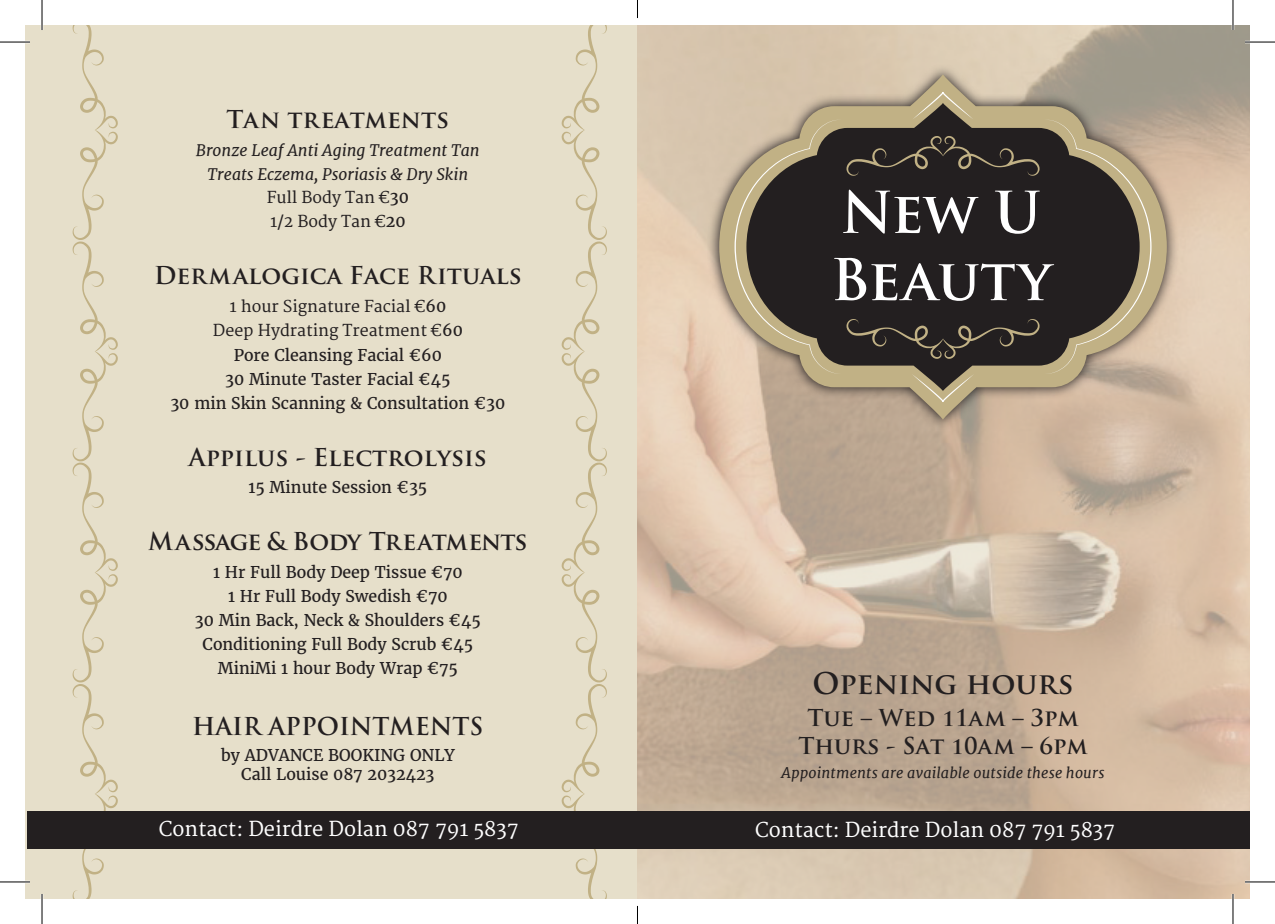
<style>
.page{position:relative;width:1275px;height:924px;background:#fff}
.page>*{position:absolute;margin:0;border:0;box-sizing:border-box;transform-origin:0 0}
.t1{font:700 56px/67.2px "Trajan Pro";color:#fff}
.t2{font:700 29.2px "Trajan Pro";color:#231f20}
.t3{font:700 24px "Trajan Pro";color:#231f20}
.t4{font:700 24px "Trajan Pro";letter-spacing:-.045em;color:#231f20}
.t5{font:700 22.6px/28.6px "Trajan Pro";color:#231f20;text-align:center}
.t6{font:20px "Merriweather";color:#fff}
.t7{font:16px/24.2px "Merriweather";color:#231f20;text-align:center}
.t8{font:italic 16px/23.8px "Merriweather";color:#231f20;text-align:center}
.t9{font:italic 14.6px "Merriweather";letter-spacing:.01em;color:#231f20}
.s1{font-style:normal}
.s2{font-style:inherit}
</style>
<div class="page">
<div style="left:25px;top:25px;width:1225px;height:873px;background:#e6dfca"></div>
<img style="left:637px;top:25px;width:613px;height:873px">
<svg style="left:707px;top:64px;width:472px;height:366px;background:#cdb9a3"></svg>
<svg style="left:719px;top:74px;width:447px;height:345px;background:#c7b49c"></svg>
<svg style="left:734px;top:92px;width:417px;height:310px;background:#5f564b"></svg>
<svg style="left:561px;top:25px;width:46px;height:873px"></svg>
<svg style="left:73px;top:25px;width:45px;height:873px"></svg>
<div style="left:27px;top:810px;width:1222px;height:38px;background:#231f20"></div>
<hr style="left:0;top:41px;width:30px;height:2px;background:#fff">
<hr style="left:1245px;top:41px;width:30px;height:2px;background:#fff">
<hr style="left:0;top:880px;width:30px;height:2px;background:#fff">
<hr style="left:1245px;top:880px;width:30px;height:2px;background:#fff">
<hr style="left:41px;top:0;width:2px;height:30px;background:#fff">
<hr style="left:41px;top:893px;width:2px;height:30px;background:#fff">
<hr style="left:1231px;top:0;width:3px;height:30px;background:#fff">
<hr style="left:1231px;top:893px;width:3px;height:30px;background:#fff">
<hr style="left:0;top:42px;width:30px;height:1px;background:#000">
<hr style="left:1245px;top:42px;width:30px;height:1px;background:#000">
<hr style="left:0;top:881px;width:30px;height:1px;background:#000">
<hr style="left:1245px;top:881px;width:30px;height:1px;background:#000">
<hr style="left:42px;top:0;width:1px;height:30px;background:#000">
<hr style="left:42px;top:893px;width:1px;height:30px;background:#000">
<hr style="left:1232px;top:0;width:1px;height:30px;background:#000">
<hr style="left:1232px;top:893px;width:1px;height:30px;background:#000">
<svg style="left:637px;top:0;width:1px;height:18px"></svg>
<svg style="left:637px;top:905px;width:1px;height:18px"></svg>
<h3 class="t3" style="left:227px;top:104px;width:224px">Tan treatments</h3>
<p class="t8" style="left:196px;top:138px;width:285px">Bronze Leaf Anti Aging Treatment Tan<br>Treats Eczema, Psoriasis &amp; Dry Skin<br><span class="s1">Full Body Tan €</span><span class="s1">30<br></span><span class="s1">1/2 Body Tan €</span><span class="s1">20</span></p>
<h3 class="t3" style="left:154px;top:260px;width:369px">Dermalogica Face Rituals</h3>
<p class="t7" style="left:170px;top:295px;width:336px">1 hour Signature Facial €<span class="s2">60<br></span>Deep Hydrating Treatment €<span class="s2">60<br></span>Pore Cleansing Facial €60<br>30 Minute Taster Facial €45<br>30 min Skin Scanning &amp; Consultation €30</p>
<h3 class="t3" style="left:189px;top:441px;width:299px">Appilus - Electrolysis</h3>
<p class="t7" style="left:248px;top:475px;width:180px">15 Minute Session €35</p>
<h3 class="t4" style="left:148px;top:525px;width:381px">Massage &amp; Body Treatments</h3>
<p class="t7" style="left:195px;top:560px;width:287px">1 Hr Full Body Deep Tissue €70<br>1 Hr Full Body Swedish €70<br>30 Min Back, Neck &amp; Shoulders €45<br>Conditioning Full Body Scrub €45<br>MiniMi 1 hour Body Wrap €75</p>
<h3 class="t3" style="left:192px;top:711px;width:293px">HAIR APPOINTMENTS</h3>
<p class="t7" style="left:221px;top:745px;width:235px;line-height:19.2px">by ADVANCE BOOKING ONLY<br>Call Louise 087 2032423</p>
<p class="t1" style="left:830px;top:179px;width:222px">New U<br>Beauty</p>
<p class="t2" style="left:812px;top:664px;width:263px">Opening hours</p>
<p class="t5" style="left:798px;top:703px;width:291px">Tue – Wed 11am – 3pm<br>Thurs - Sat 10am – 6pm</p>
<p class="t9" style="left:781px;top:763px;width:324px">Appointments are available outside these hours</p>
<p class="t6" style="left:159px;top:817px;width:362px">Contact: Deirdre Dolan 087 791 5837</p>
<p class="t6" style="left:755px;top:817px;width:362px">Contact: Deirdre Dolan 087 791 5837</p>
</div>
